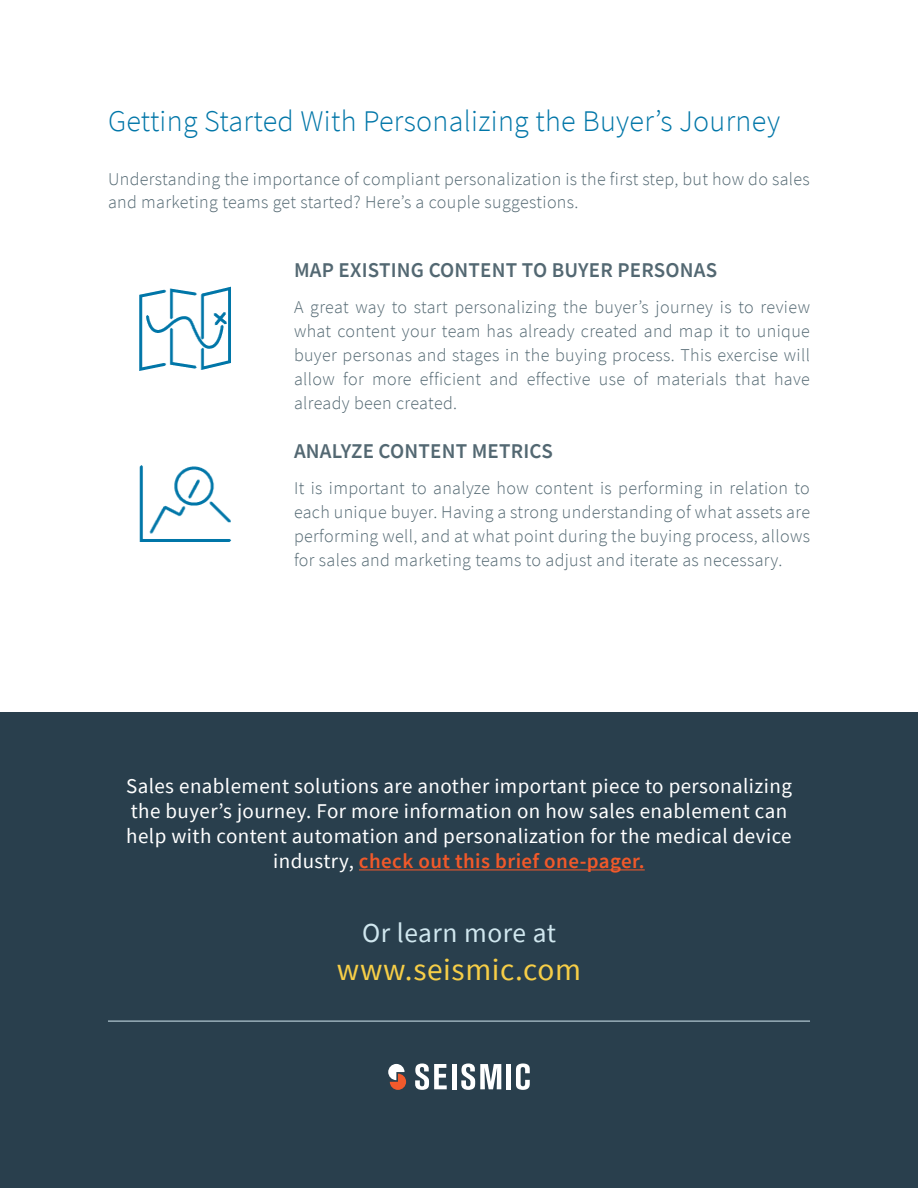
<style>
.page{position:relative;width:918px;height:1188px;background:#fff}
.page>*{position:absolute;margin:0;border:0;box-sizing:border-box;transform-origin:0 0}
.t1{font:31.35px "Source Sans Pro";letter-spacing:.02em;color:#f7ce47}
.t2{font:300 30px "Source Sans Pro";letter-spacing:.01em;color:#0076a8}
.t3{font:27.45px "Source Sans Pro";letter-spacing:.02em;color:#d0e7ef}
.t4{font:21px/25.2px "Source Sans Pro";letter-spacing:.02em;color:#fff;text-align:center}
.t5{font:600 21px "Source Sans Pro";letter-spacing:.01em;color:#536872}
.t6{font:300 18px/24px "Source Sans Pro";letter-spacing:.02em;color:#536872;text-align:justify}
.s1{font-weight:600;color:#f1592a}
</style>
<div class="page">
<div style="left:0;top:712px;width:918px;height:476px;background:#293f4d"></div>
<hr style="left:108px;top:1021px;width:702px;height:1px;background:#d0e7ef">
<svg style="left:415px;top:1064px;width:32px;height:26px"></svg>
<hr style="left:452px;top:1064px;width:4px;height:25px;background:#fff">
<svg style="left:461px;top:1064px;width:40px;height:26px"></svg>
<div style="left:506px;top:1064px;width:5px;height:25px;background:#fff"></div>
<svg style="left:516px;top:1064px;width:14px;height:26px"></svg>
<svg style="left:388px;top:1064px;width:18px;height:26px"></svg>
<hr style="left:359px;top:869px;width:286px;height:1px;background:#f1592a">
<img style="left:140px;top:287px;width:91px;height:83px">
<img style="left:140px;top:465px;width:92px;height:77px">
<h2 class="t2" style="left:108px;top:102px;width:674px">Getting Started With Personalizing the Buyer’s Journey</h2>
<p class="t6" style="left:108px;top:167px;width:703px">Understanding the importance of compliant personalization is the first step, but how do sales and marketing teams get started? Here’s a couple suggestions.</p>
<p class="t5" style="left:294px;top:256px;width:425px">MAP EXISTING CONTENT TO BUYER PERSONAS</p>
<p class="t6" style="left:294px;top:295px;width:518px">A great way to start personalizing the buyer’s journey is to review what content your team has already created and map it to unique buyer personas and stages in the buying process. This exercise will allow for more efficient and effective use of materials that have already been created.</p>
<p class="t5" style="left:294px;top:437px;width:260px">ANALYZE CONTENT METRICS</p>
<p class="t6" style="left:294px;top:476px;width:518px">It is important to analyze how content is performing in relation to each unique buyer. Having a strong understanding of what assets are performing well, and at what point during the buying process, allows for sales and marketing teams to adjust and iterate as necessary.</p>
<p class="t4" style="left:126px;top:773px;width:667px">Sales enablement solutions are another important piece to personalizing the buyer’s journey. For more information on how sales enablement can help with content automation and personalization for the medical device industry, <span class="s1">check out this brief one-pager.</span></p>
<h3 class="t3" style="left:362px;top:915px;width:195px">Or learn more at</h3>
<h1 class="t1" style="left:337px;top:949px;width:246px">www.seismic.com</h1>
</div>
